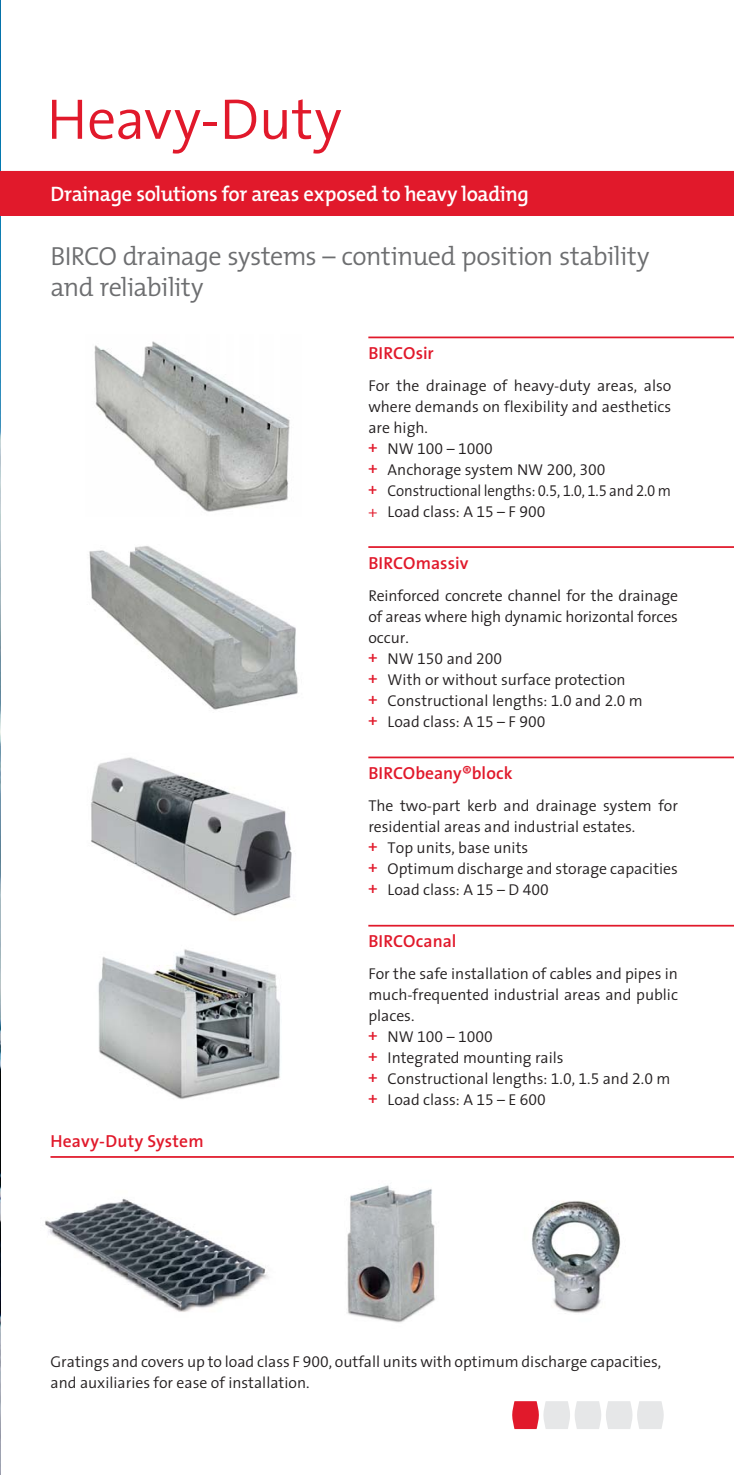
<style>
.page{position:relative;width:734px;height:1475px;background:#fff}
.page>*{position:absolute;margin:0;border:0;box-sizing:border-box;transform-origin:0 0}
.t1{font:300 57.75px "BIRCO Sans";letter-spacing:-.005em;color:#e1192b}
.t2{font:300 26.25px/31.5px "BIRCO Mix";letter-spacing:-.025em;color:#6d6e70}
.t3{font:600 21px "BIRCO Mix";letter-spacing:-.02em;color:#fff}
.t4{font:600 17.5px "BIRCO Sans";letter-spacing:.005em;color:#e1192b}
.t5{font:300 15.75px/21px "BIRCO Sans";color:#231f20}
.s1{font-weight:600;color:#e1192b}
.s2{color:#e1192b}
</style>
<div class="page">
<img style="left:0;top:0;width:1px;height:1475px">
<div style="left:0;top:171px;width:733px;height:45px;background:#e1192b"></div>
<img style="left:94px;top:341px;width:196px;height:171px">
<img style="left:89px;top:546px;width:209px;height:164px">
<img style="left:91px;top:757px;width:201px;height:159px">
<img style="left:98px;top:949px;width:182px;height:150px">
<hr style="left:368px;top:337px;width:365px;height:1px;background:#e1192b">
<hr style="left:368px;top:546px;width:365px;height:2px;background:#e1192b">
<hr style="left:368px;top:757px;width:365px;height:1px;background:#e1192b">
<hr style="left:368px;top:925px;width:365px;height:2px;background:#e1192b">
<hr style="left:50px;top:1156px;width:683px;height:2px;background:#e1192b">
<img style="left:45px;top:1198px;width:223px;height:114px">
<svg style="left:512px;top:1401px;width:151px;height:28px"></svg>
<img style="left:347px;top:1185px;width:88px;height:138px">
<img style="left:531px;top:1201px;width:90px;height:112px">
<h1 class="t1" style="left:47px;top:71px;width:296px">Heavy-Duty</h1>
<h3 class="t3" style="left:50px;top:177px;width:479px">Drainage solutions for areas exposed to heavy loading</h3>
<h2 class="t2" style="left:50px;top:239px;width:600px">BIRCO drainage systems – continued position stability and reliability</h2>
<p class="t4" style="left:368px;top:339px;width:67px">BIRCOsir</p>
<p class="t5" style="left:368px;top:374px;width:304px">For the drainage of heavy-duty areas, also where demands on flexibility and aesthetics are high.<br><span class="s1">+</span> NW 100 – 1000<br><span class="s1">+</span> Anchorage system NW 200, 300<br><span class="s1">+</span> Constructional lengths: 0.5, 1.0, 1.5 and 2.0 m <span class="s2">+</span> Load class: A 15 – F 900</p>
<p class="t4" style="left:368px;top:549px;width:102px">BIRCOmassiv</p>
<p class="t5" style="left:368px;top:584px;width:311px">Reinforced concrete channel for the drainage of areas where high dynamic horizontal forces occur.<br><span class="s1">+</span> NW 150 and 200<br><span class="s1">+</span> With or without surface protection<br><span class="s1">+</span> Constructional lengths: 1.0 and 2.0 m<br><span class="s1">+</span> Load class: A 15 – F 900</p>
<p class="t4" style="left:368px;top:759px;width:146px">BIRCObeany®block</p>
<p class="t5" style="left:368px;top:794px;width:311px">The two-part kerb and drainage system for residential areas and industrial estates.<br><span class="s1">+</span> Top units, base units<br><span class="s1">+</span> Optimum discharge and storage capacities <span class="s1">+</span> Load class: A 15 – D 400</p>
<p class="t4" style="left:368px;top:927px;width:90px">BIRCOcanal</p>
<p class="t4" style="left:50px;top:1126px;width:154px">Heavy-Duty System</p>
<p class="t5" style="left:368px;top:962px;width:311px">For the safe installation of cables and pipes in much-frequented industrial areas and public places.<br><span class="s1">+</span> NW 100 – 1000<br><span class="s1">+</span> Integrated mounting rails<br><span class="s1">+</span> Constructional lengths: 1.0, 1.5 and 2.0 m <span class="s1">+</span> Load class: A 15 – E 600</p>
<p class="t5" style="left:50px;top:1351px;width:612px">Gratings and covers up to load class F 900, outfall units with optimum discharge capacities, and auxiliaries for ease of installation.</p>
</div>
